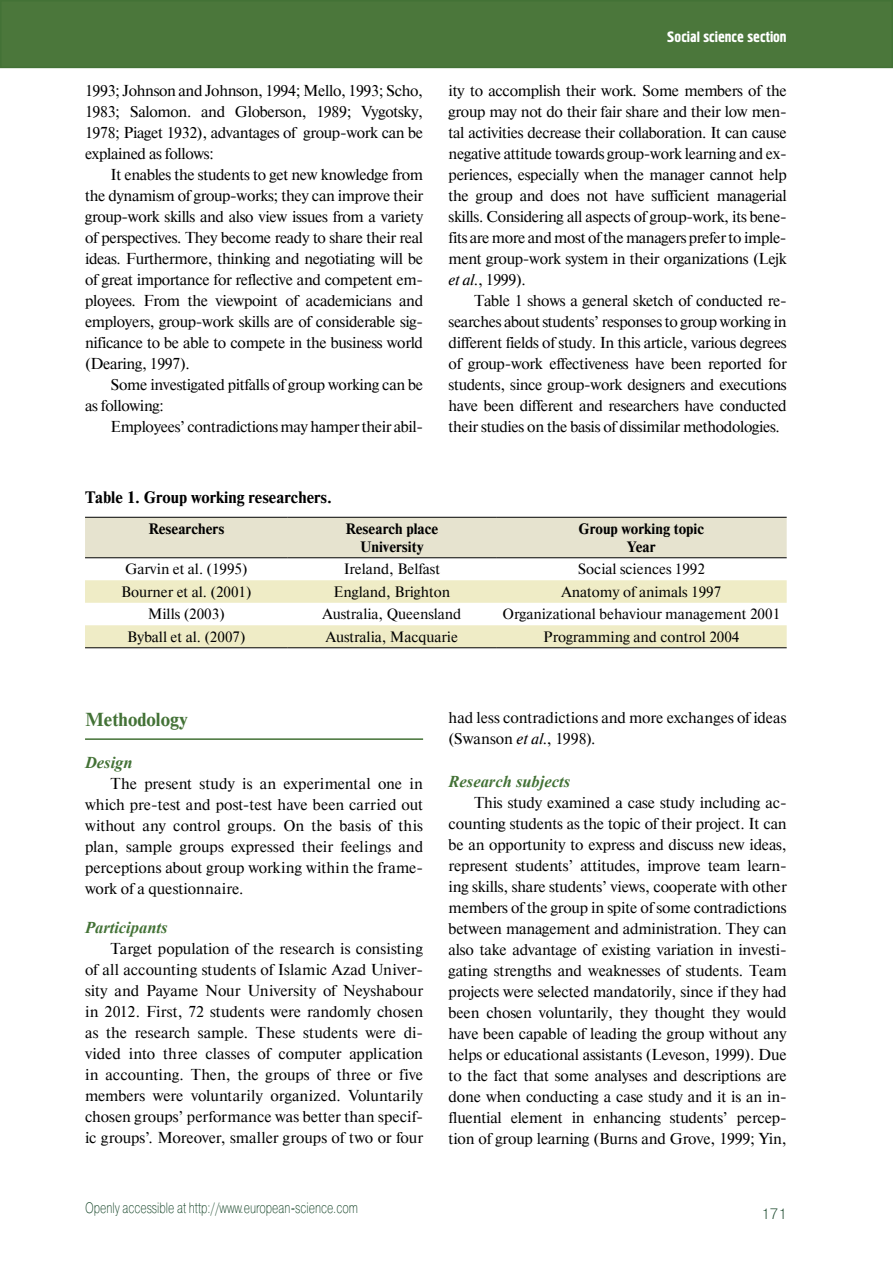
<style>
.page{position:relative;width:893px;height:1263px;background:#fff}
.page>*{position:absolute;margin:0;border:0;box-sizing:border-box;transform-origin:0 0}
.t1{font:700 18.75px "Newton C";color:#437236}
.t2{font:italic 700 16.5px "Times New Roman";color:#437236}
.t3{font:700 16.5px "Newton C";color:#000}
.t4{font:15.75px/21px "Newton C";letter-spacing:-.02em;color:#000;text-align:justify}
.t5{font:15.75px/21px "Newton C";color:#000}
.t6{font:15px "Newton C";color:#000}
.t7{font:700 15px/18px "Newton C";color:#000;text-align:center}
.t8{font:15px "Pragmatica Light C";color:#0d3e20;scale:.75 1}
.t9{font:15px "Hermes C";color:#fff}
.t10{font:15px "Pragmatica Light C";color:#0d3e20}
.s1{font-style:italic}
</style>
<div class="page">
<div style="left:1px;top:1px;width:891px;height:66px;background:#4b773b"></div>
<div style="left:0;top:0;width:893px;height:68px;border:2px solid #437236"></div>
<div style="left:85px;top:518px;width:702px;height:39px;background:#e6e3cf"></div>
<svg style="left:85px;top:558px;width:702px;height:1px"></svg>
<svg style="left:85px;top:580px;width:702px;height:67px;fill:#efecc6"></svg>
<hr style="left:85px;top:517px;width:203px;height:1px;background:#000">
<hr style="left:288px;top:517px;width:208px;height:1px;background:#000">
<hr style="left:496px;top:517px;width:291px;height:1px;background:#000">
<hr style="left:85px;top:557px;width:203px;height:1px;background:#000">
<hr style="left:288px;top:557px;width:208px;height:1px;background:#000">
<hr style="left:496px;top:557px;width:291px;height:1px;background:#000">
<hr style="left:85px;top:647px;width:203px;height:1px;background:#000">
<hr style="left:288px;top:647px;width:208px;height:1px;background:#000">
<hr style="left:496px;top:647px;width:291px;height:1px;background:#000">
<hr style="left:85px;top:738px;width:338px;height:2px;background:#437236">
<p class="t4" style="left:85px;top:80px;width:340px">1993; Johnson and Johnson, 1994; Mello, 1993; Scho, 1983; Salomon. and Globerson, 1989; Vygotsky, 1978; Piaget 1932), advantages of group-work can be explained as follows:</p>
<p class="t4" style="left:85px;top:164px;width:340px;text-indent:26px">It enables the students to get new knowledge from the dynamism of group-works; they can improve their group-work skills and also view issues from a variety of perspectives. They become ready to share their real ideas. Furthermore, thinking and negotiating will be of great importance for reflective and competent em&shy;ployees. From the viewpoint of academicians and employers, group-work skills are of considerable sig&shy;nificance to be able to compete in the business world (Dearing, 1997).</p>
<p class="t4" style="left:85px;top:374px;width:339px;text-indent:26px">Some investigated pitfalls of group working can be as following:</p>
<p class="t4" style="left:111px;top:416px;width:314px">Employees’ contradictions may hamper their abil-</p>
<p class="t9" style="left:667px;top:29px;width:121px">Social science section</p>
<p class="t4" style="left:449px;top:80px;width:340px">ity to accomplish their work. Some members of the group may not do their fair share and their low men&shy;tal activities decrease their collaboration. It can cause negative attitude towards group-work learning and ex&shy;periences, especially when the manager cannot help the group and does not have sufficient managerial skills. Considering all aspects of group-work, its bene&shy;fits are more and most of the managers prefer to imple&shy;ment group-work system in their organizations (Lejk <span class="s1">et al</span>., 1999).</p>
<p class="t4" style="left:449px;top:290px;width:340px;text-indent:26px">Table 1 shows a general sketch of conducted re&shy;searches about students’ responses to group working in different fields of study. In this article, various degrees of group-work effectiveness have been reported for students, since group-work designers and executions have been different and researchers have conducted their studies on the basis of dissimilar methodologies.</p>
<p class="t3" style="left:85px;top:488px;width:248px">Table 1. Group working researchers.</p>
<p class="t7" style="left:148px;top:520px;width:78px">Researchers</p>
<p class="t7" style="left:345px;top:520px;width:95px">Research place<br>University</p>
<p class="t7" style="left:578px;top:520px;width:127px">Group working topic<br>Year</p>
<p class="t6" style="left:125px;top:561px;width:124px">Garvin et al. (1995)</p>
<p class="t6" style="left:344px;top:561px;width:98px">Ireland, Belfast</p>
<p class="t6" style="left:578px;top:561px;width:129px">Social sciences 1992</p>
<p class="t6" style="left:121px;top:583px;width:132px">Bourner et al. (2001)</p>
<p class="t6" style="left:334px;top:583px;width:118px">England, Brighton</p>
<p class="t6" style="left:561px;top:583px;width:161px">Anatomy of animals 1997</p>
<p class="t6" style="left:148px;top:606px;width:79px">Mills (2003)</p>
<p class="t6" style="left:323px;top:606px;width:140px">Australia, Queensland</p>
<p class="t6" style="left:503px;top:606px;width:279px">Organizational behaviour management 2001</p>
<p class="t6" style="left:127px;top:628px;width:120px">Byball et al. (2007)</p>
<p class="t6" style="left:326px;top:628px;width:134px">Australia, Macquarie</p>
<p class="t6" style="left:543px;top:628px;width:198px">Programming and control 2004</p>
<p class="t1" style="left:85px;top:709px;width:104px">Methodology</p>
<p class="t2" style="left:85px;top:751px;width:49px">Design</p>
<p class="t4" style="left:85px;top:773px;width:340px;text-indent:26px">The present study is an experimental one in which pre-test and post-test have been carried out without any control groups. On the basis of this plan, sample groups expressed their feelings and perceptions about group working within the frame&shy;work of a questionnaire.</p>
<p class="t2" style="left:85px;top:916px;width:84px">Participants</p>
<p class="t4" style="left:85px;top:938px;width:340px;text-indent:26px">Target population of the research is consisting of all accounting students of Islamic Azad Univer&shy;sity and Payame Nour University of Neyshabour in 2012. First, 72 students were randomly chosen as the research sample. These students were di&shy;vided into three classes of computer application in accounting. Then, the groups of three or five members were voluntarily organized. Voluntarily chosen groups’ performance was better than specif&shy;ic groups’. Moreover, smaller groups of two or four</p>
<p class="t8" style="left:85px;top:1199px;width:365px">Openly accessible at http://www.european-science.com</p>
<p class="t5" style="left:449px;top:708px;width:339px">had less contradictions and more exchanges of ideas (Swanson <span class="s1">et al.</span>, 1998).</p>
<p class="t2" style="left:449px;top:769px;width:123px">Research subjects</p>
<p class="t4" style="left:449px;top:792px;width:340px;text-indent:26px">This study examined a case study including ac&shy;counting students as the topic of their project. It can be an opportunity to express and discuss new ideas, represent students’ attitudes, improve team learn&shy;ing skills, share students’ views, cooperate with other members of the group in spite of some contradictions between management and administration. They can also take advantage of existing variation in investi&shy;gating strengths and weaknesses of students. Team projects were selected mandatorily, since if they had been chosen voluntarily, they thought they would have been capable of leading the group without any helps or educational assistants (Leveson, 1999). Due to the fact that some analyses and descriptions are done when conducting a case study and it is an in&shy;fluential element in enhancing students’ percep&shy;tion of group learning (Burns and Grove, 1999; Yin,</p>
<p class="t10" style="left:761px;top:1205px;width:27px">171</p>
</div>
